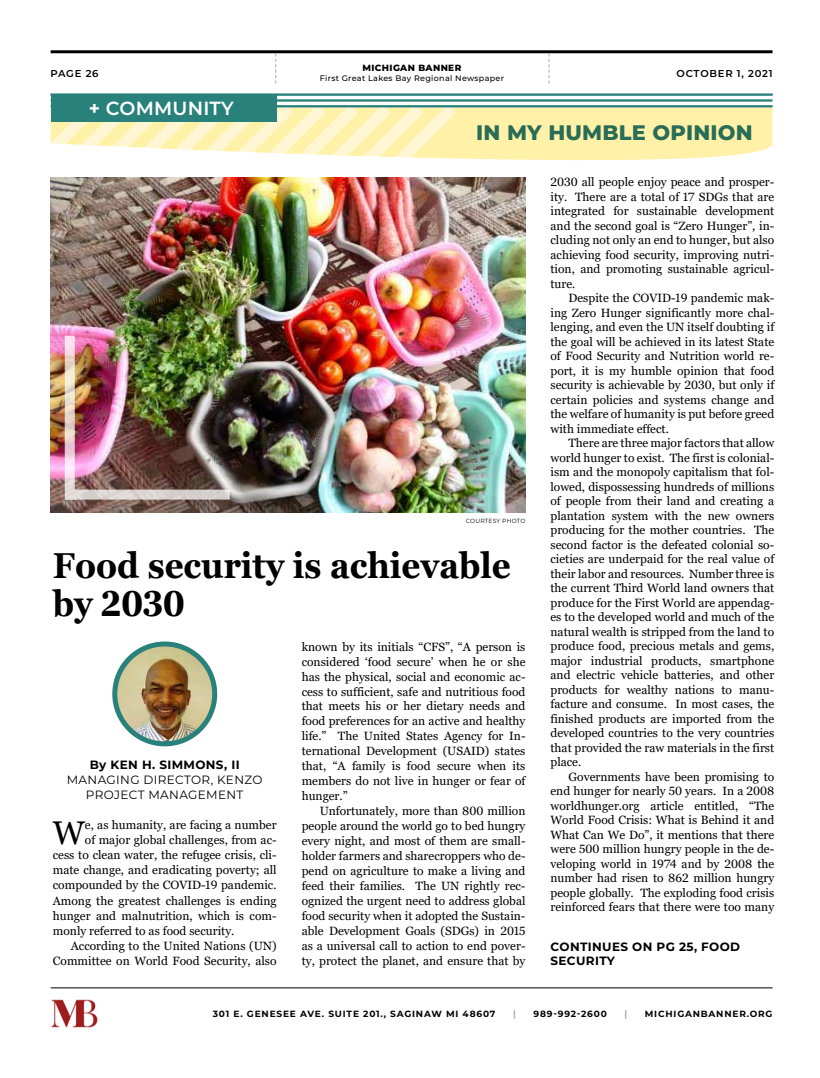
<style>
.page{position:relative;width:820px;height:1078px;background:#fff}
.page>*{position:absolute;margin:0;border:0;box-sizing:border-box;transform-origin:0 0}
.t1{font:700 36px/38px "Georgia";color:#000;scale:.92 1}
.t2{font:32.8px "Georgia";color:#000}
.t3{font:800 21px "Montserrat";letter-spacing:.01em;color:#2a6d57}
.t4{font:600 19px "Montserrat";letter-spacing:.01em;color:#fff}
.t5{font:12px/14.5px "Georgia";color:#000;text-align:justify}
.t6{font:700 12px/14.4px "Montserrat";letter-spacing:.03em;color:#000}
.t7{font:12px/15.2px "Montserrat";letter-spacing:.03em;color:#000;text-align:center}
.t8{font:600 10px "Montserrat";letter-spacing:.07em;color:#000101}
.t9{font:700 9px "Montserrat";letter-spacing:.09em;color:#000}
.t10{font:800 9px "Montserrat";letter-spacing:.04em;color:#000101}
.t11{font:700 9px "Montserrat";color:#aaaaab}
.t12{font:500 8px "Montserrat";letter-spacing:.04em;color:#000101}
.t13{font:6px "Montserrat";letter-spacing:.02em;color:#000101}
.s1{font-weight:700}
</style>
<div class="page">
<hr style="left:51px;top:50px;width:721px;height:3px;background:#000">
<svg style="left:548px;top:53px;width:1px;height:31px"></svg>
<svg style="left:275px;top:53px;width:1px;height:31px"></svg>
<hr style="left:51px;top:987px;width:721px;height:1px;background:#000">
<img style="left:51px;top:999px;width:47px;height:29px">
<img style="left:51px;top:181px;width:474px;height:331px">
<svg style="left:51px;top:108px;width:721px;height:73px;fill:#fff1a8"></svg>
<svg style="left:50px;top:93px;width:418px;height:85px"></svg>
<hr style="left:51px;top:93px;width:721px;height:3px;background:#28817b">
<hr style="left:51px;top:99px;width:721px;height:3px;background:#28817b">
<hr style="left:51px;top:105px;width:721px;height:2px;background:#28817b">
<div style="left:51px;top:95px;width:225px;height:27px;background:#28817b"></div>
<img style="left:115px;top:644px;width:99px;height:99px;border-radius:50px">
<div style="left:112px;top:641px;width:105px;height:105px;border:5px solid #28817b;border-radius:50%"></div>
<svg style="left:75px;top:489px;width:155px;height:10px;background:#d3cbc9"></svg>
<svg style="left:65px;top:335px;width:10px;height:164px;background:#ebd8d6"></svg>
<p class="t8" style="left:51px;top:66px;width:49px">PAGE 26</p>
<h3 class="t4" style="left:89px;top:94px;width:146px"><span class="s1">+</span> COMMUNITY</h3>
<p class="t10" style="left:362px;top:62px;width:100px">MICHIGAN BANNER</p>
<p class="t12" style="left:320px;top:73px;width:186px">First Great Lakes Bay Regional Newspaper</p>
<p class="t8" style="left:676px;top:66px;width:97px">OCTOBER 1, 2021</p>
<h3 class="t3" style="left:476px;top:117px;width:278px">IN MY HUMBLE OPINION</h3>
<p class="t13" style="left:465px;top:516px;width:61px">COURTESY PHOTO</p>
<h1 class="t1" style="left:53px;top:546px;width:499px">Food security is achievable by 2030</h1>
<p class="t6" style="left:90px;top:756px;width:151px">By KEN H. SIMMONS, II</p>
<p class="t7" style="left:67px;top:771px;width:197px">MANAGING DIRECTOR, KENZO<br>PROJECT MANAGEMENT</p>
<h2 class="t2" style="left:53px;top:812px;width:33px">W</h2>
<p class="t5" style="left:85px;top:818px;width:193px">e, as humanity, are facing a number</p>
<p class="t5" style="left:85px;top:832px;width:193px">of major global challenges, from ac-</p>
<p class="t5" style="left:53px;top:847px;width:225px">cess to clean water, the refugee crisis, cli-</p>
<p class="t5" style="left:53px;top:862px;width:225px">mate change, and eradicating poverty; all</p>
<p class="t5" style="left:53px;top:878px;width:225px">compounded by the COVID-19 pandemic.</p>
<p class="t5" style="left:53px;top:893px;width:225px">Among the greatest challenges is ending</p>
<p class="t5" style="left:53px;top:908px;width:225px">hunger and malnutrition, which is com-</p>
<p class="t5" style="left:53px;top:923px;width:183px">monly referred to as food security.</p>
<p class="t5" style="left:71px;top:938px;width:207px">According to the United Nations (UN)</p>
<p class="t5" style="left:53px;top:953px;width:225px">Committee on World Food Security, also</p>
<p class="t5" style="left:301px;top:639px;width:225px;line-height:15px">known by its initials “CFS”, “A person is considered ‘food secure’ when he or she has the physical, social and economic ac&shy;cess to sufficient, safe and nutritious food that meets his or her dietary needs and food preferences for an active and healthy life.” The United States Agency for In&shy;ternational Development (USAID) states that, “A family is food secure when its members do not live in hunger or fear of hunger.”</p>
<p class="t5" style="left:301px;top:803px;width:225px;line-height:15px;text-indent:18px">Unfortunately, more than 800 million people around the world go to bed hungry every night, and most of them are small&shy;holder farmers and sharecroppers who de&shy;pend on agriculture to make a living and feed their families. The UN rightly rec&shy;ognized the urgent need to address global food security when it adopted the Sustain&shy;able Development Goals (SDGs) in 2015 as a universal call to action to end pover&shy;ty, protect the planet, and ensure that by</p>
<p class="t5" style="left:550px;top:175px;width:225px">2030 all people enjoy peace and prosper&shy;ity. There are a total of 17 SDGs that are integrated for sustainable development and the second goal is “Zero Hunger”, in&shy;cluding not only an end to hunger, but also achieving food security, improving nutri&shy;tion, and promoting sustainable agricul&shy;ture.</p>
<p class="t5" style="left:550px;top:291px;width:225px;text-indent:18px">Despite the COVID-19 pandemic mak&shy;ing Zero Hunger significantly more chal&shy;lenging, and even the UN itself doubting if the goal will be achieved in its latest State of Food Security and Nutrition world re&shy;port, it is my humble opinion that food security is achievable by 2030, but only if certain policies and systems change and the welfare of humanity is put before greed with immediate effect.</p>
<p class="t5" style="left:550px;top:436px;width:225px;text-indent:18px">There are three major factors that allow world hunger to exist. The first is colonial&shy;ism and the monopoly capitalism that fol&shy;lowed, dispossessing hundreds of millions of people from their land and creating a plantation system with the new owners producing for the mother countries. The second factor is the defeated colonial so&shy;cieties are underpaid for the real value of their labor and resources. Number three is the current Third World land owners that produce for the First World are appendag&shy;es to the developed world and much of the natural wealth is stripped from the land to produce food, precious metals and gems, major industrial products, smartphone and electric vehicle batteries, and other products for wealthy nations to manu&shy;facture and consume. In most cases, the finished products are imported from the developed countries to the very countries that provided the raw materials in the first place.</p>
<p class="t5" style="left:550px;top:769px;width:225px;text-indent:18px">Governments have been promising to end hunger for nearly 50 years. In a 2008 worldhunger.org article entitled, “The World Food Crisis: What is Behind it and What Can We Do”, it mentions that there were 500 million hungry people in the de&shy;veloping world in 1974 and by 2008 the number had risen to 862 million hungry people globally. The exploding food crisis reinforced fears that there were too many</p>
<p class="t6" style="left:550px;top:938px;width:191px">CONTINUES ON PG 25, FOOD<br>SECURITY</p>
<p class="t9" style="left:213px;top:1006px;width:284px">301 E. GENESEE AVE. SUITE 201., SAGINAW MI 48607</p>
<p class="t11" style="left:513px;top:1006px;width:4px">|</p>
<p class="t9" style="left:533px;top:1006px;width:75px">989-992-2600</p>
<p class="t11" style="left:624px;top:1006px;width:4px">|</p>
<p class="t9" style="left:644px;top:1006px;width:129px">MICHIGANBANNER.ORG</p>
</div>
